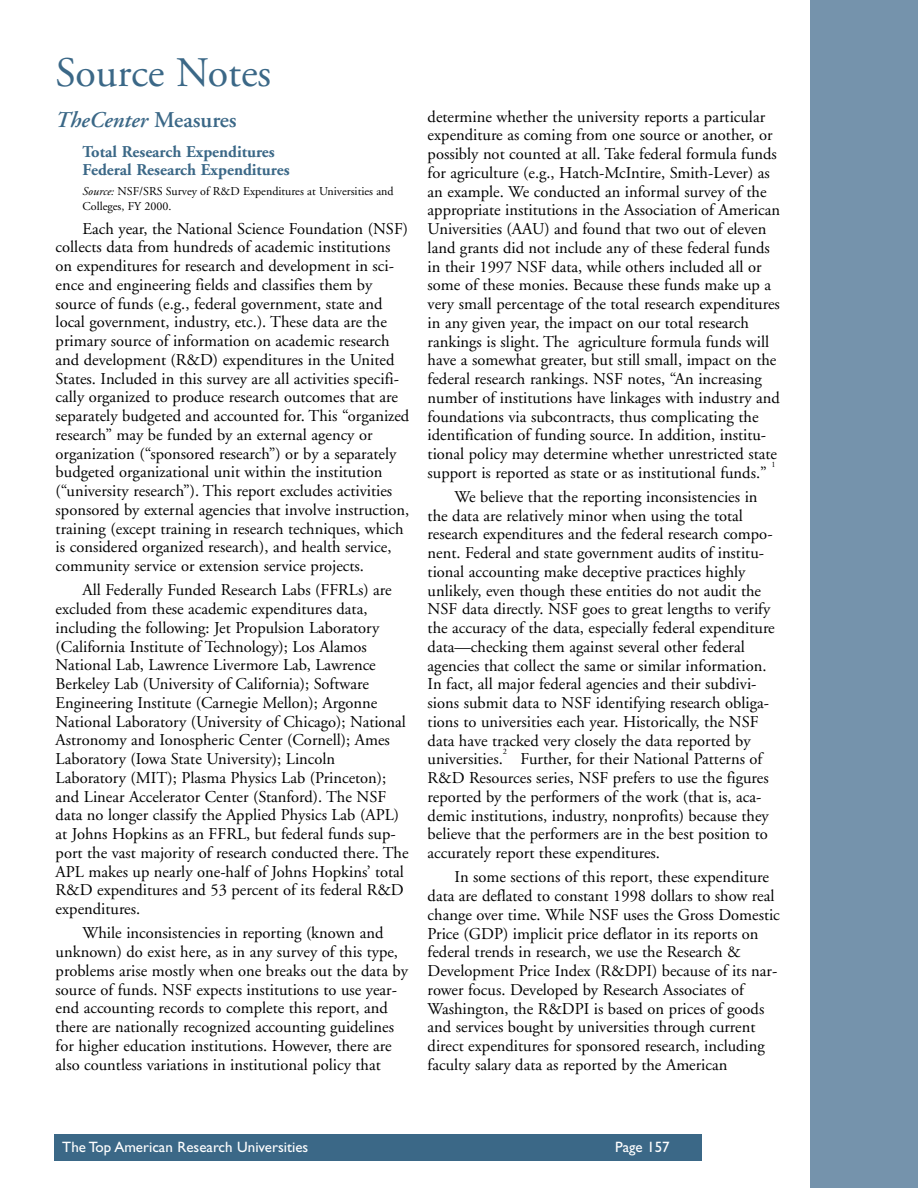
<style>
.page{position:relative;width:918px;height:1188px;background:#fff}
.page>*{position:absolute;margin:0;border:0;box-sizing:border-box;transform-origin:0 0}
.t1{font:42px "Adobe Garamond";color:#3b6887}
.t2{font:italic 600 22.5px "Adobe Garamond";color:#3b6887}
.t3{font:16.5px/18.8px "Adobe Garamond";color:#000}
.t4{font:700 16.5px/18.8px "Adobe Garamond";color:#3b6887}
.t5{font:15px "Gill Sans";color:#fff}
.t6{font:12px/15px "Adobe Garamond";color:#000}
.t7{font:8.25px "Adobe Garamond";color:#000}
.s1{font-style:normal}
.s2{font-style:italic}
</style>
<div class="page">
<div style="left:810px;top:0;width:108px;height:1188px;background:#7593ac"></div>
<div style="left:54px;top:1134px;width:648px;height:27px;background:#3b6887"></div>
<h1 class="t1" style="left:56px;top:56px;width:217px">Source Notes</h1>
<h2 class="t2" style="left:56px;top:111px;width:183px">TheCenter <span class="s1">Measures</span></h2>
<p class="t4" style="left:83px;top:143px;width:208px">Total Research Expenditures<br>Federal Research Expenditures</p>
<p class="t6" style="left:83px;top:184px;width:313px"><span class="s2">Source:</span> NSF/SRS Survey of R&amp;D Expenditures at Universities and<br>Colleges, FY 2000.</p>
<p class="t3" style="left:56px;top:221px;width:355px;text-indent:27px">Each year, the National Science Foundation (NSF) collects data from hundreds of academic institutions on expenditures for research and development in sci&shy;ence and engineering fields and classifies them by source of funds (e.g., federal government, state and local government, industry, etc.). These data are the primary source of information on academic research and development (R&amp;D) expenditures in the United States. Included in this survey are all activities specifi&shy;cally organized to produce research outcomes that are separately budgeted and accounted for. This “organized research” may be funded by an external agency or organization (“sponsored research”) or by a separately budgeted organizational unit within the institution (“university research”). This report excludes activities sponsored by external agencies that involve instruction, training (except training in research techniques, which is considered organized research), and health service, community service or extension service projects.</p>
<p class="t3" style="left:56px;top:582px;width:354px;text-indent:27px">All Federally Funded Research Labs (FFRLs) are excluded from these academic expenditures data, including the following: Jet Propulsion Laboratory (California Institute of Technology); Los Alamos National Lab, Lawrence Livermore Lab, Lawrence Berkeley Lab (University of California); Software Engineering Institute (Carnegie Mellon); Argonne National Laboratory (University of Chicago); National Astronomy and Ionospheric Center (Cornell); Ames Laboratory (Iowa State University); Lincoln Laboratory (MIT); Plasma Physics Lab (Princeton); and Linear Accelerator Center (Stanford). The NSF data no longer classify the Applied Physics Lab (APL) at Johns Hopkins as an FFRL, but federal funds sup&shy;port the vast majority of research conducted there. The APL makes up nearly one-half of Johns Hopkins’ total R&amp;D expenditures and 53 percent of its federal R&amp;D expenditures.</p>
<p class="t3" style="left:56px;top:925px;width:354px;text-indent:27px">While inconsistencies in reporting (known and unknown) do exist here, as in any survey of this type, problems arise mostly when one breaks out the data by source of funds. NSF expects institutions to use year&shy;end accounting records to complete this report, and there are nationally recognized accounting guidelines for higher education institutions. However, there are also countless variations in institutional policy that</p>
<p class="t3" style="left:428px;top:108px;width:354px">determine whether the university reports a particular expenditure as coming from one source or another, or possibly not counted at all. Take federal formula funds for agriculture (e.g., Hatch-McIntire, Smith-Lever) as an example. We conducted an informal survey of the appropriate institutions in the Association of American Universities (AAU) and found that two out of eleven land grants did not include any of these federal funds in their 1997 NSF data, while others included all or some of these monies. Because these funds make up a very small percentage of the total research expenditures in any given year, the impact on our total research rankings is slight. The agriculture formula funds will have a somewhat greater, but still small, impact on the federal research rankings. NSF notes, “An increasing number of institutions have linkages with industry and foundations via subcontracts, thus complicating the identification of funding source. In addition, institu&shy;tional policy may determine whether unrestricted state support is reported as state or as institutional funds.”</p>
<p class="t7" style="left:771px;top:461px;width:6px">1</p>
<p class="t3" style="left:428px;top:489px;width:349px;text-indent:27px">We believe that the reporting inconsistencies in the data are relatively minor when using the total research expenditures and the federal research compo&shy;nent. Federal and state government audits of institu&shy;tional accounting make deceptive practices highly unlikely, even though these entities do not audit the NSF data directly. NSF goes to great lengths to verify the accuracy of the data, especially federal expenditure data—checking them against several other federal agencies that collect the same or similar information.<br>In fact, all major federal agencies and their subdivi&shy;sions submit data to NSF identifying research obliga&shy;tions to universities each year. Historically, the NSF data have tracked very closely the data reported by universities.</p>
<p class="t7" style="left:503px;top:748px;width:6px">2</p>
<p class="t3" style="left:428px;top:751px;width:343px;text-indent:93px">Further, for their National Patterns of R&amp;D Resources series, NSF prefers to use the figures reported by the performers of the work (that is, aca&shy;demic institutions, industry, nonprofits) because they believe that the performers are in the best position to accurately report these expenditures.</p>
<p class="t3" style="left:428px;top:869px;width:354px;text-indent:27px">In some sections of this report, these expenditure data are deflated to constant 1998 dollars to show real change over time. While NSF uses the Gross Domestic Price (GDP) implicit price deflator in its reports on federal trends in research, we use the Research &amp; Development Price Index (R&amp;DPI) because of its nar&shy;rower focus. Developed by Research Associates of Washington, the R&amp;DPI is based on prices of goods and services bought by universities through current direct expenditures for sponsored research, including faculty salary data as reported by the American</p>
<p class="t5" style="left:62px;top:1141px;width:248px">The Top American Research Universities</p>
<p class="t5" style="left:615px;top:1141px;width:56px">Page 157</p>
</div>
